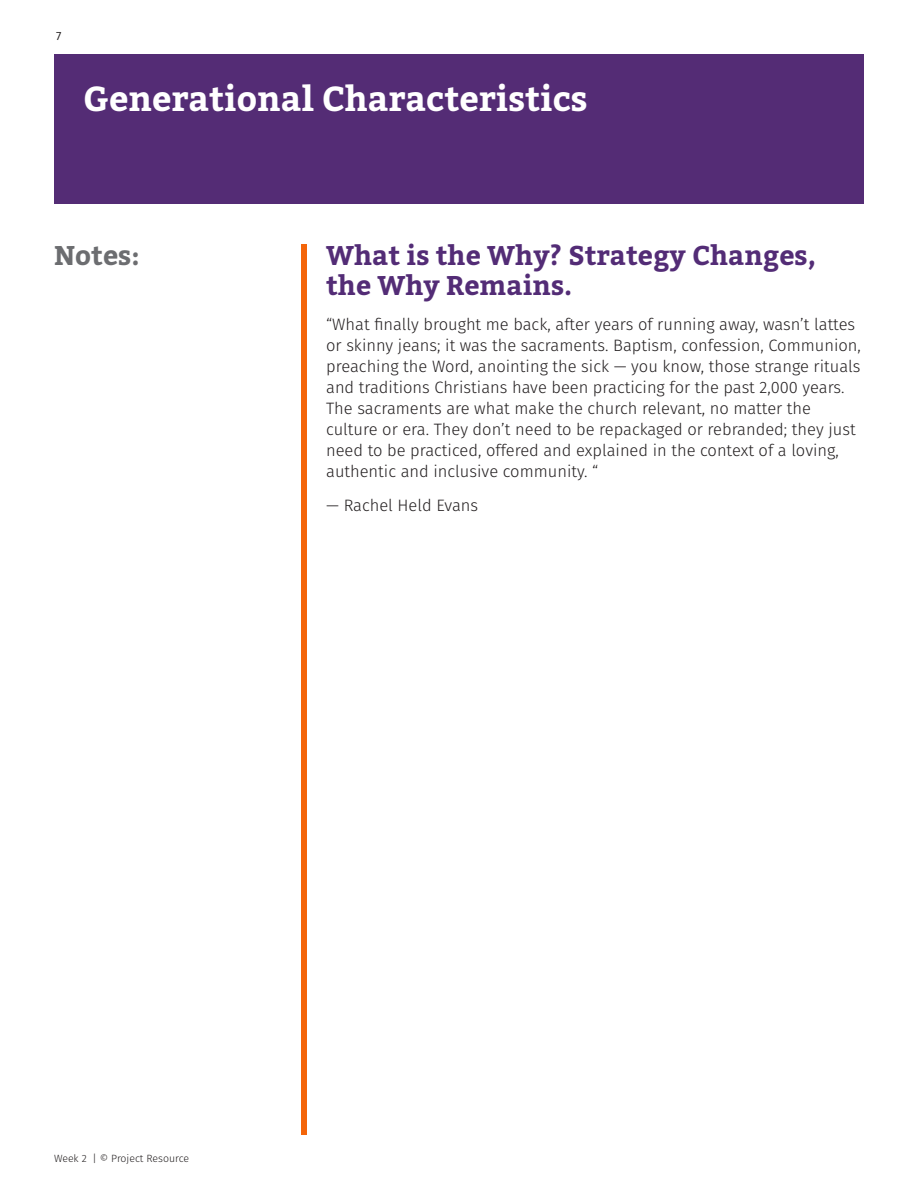
<style>
.page{position:relative;width:918px;height:1188px;background:#fff}
.page>*{position:absolute;margin:0;border:0;box-sizing:border-box;transform-origin:0 0}
.Page_Headers{font:700 34.5px "Bitter";color:#fff}
.Sub_Headers{font:700 27px/30px "Bitter";color:#532c76}
.t1{font:700 27px "Bitter";color:#6c6d70}
.Bullet_Point_Level_1{font:300 16.5px/21px "Fira Sans";color:#231f20}
.t2{font:12px "Fira Sans";color:#231f20}
.t3{font:300 10.5px "Fira Sans";color:#231f20}
</style>
<div class="page">
<div style="left:54px;top:54px;width:810px;height:150px;background:#542c75"></div>
<div style="left:301px;top:244px;width:6px;height:891px;background:#f46509"></div>
<p class="t2" style="left:56px;top:27px;width:7px">7</p>
<p class="Page_Headers" style="left:83px;top:73px;width:506px">Generational Characteristics</p>
<h2 class="t1" style="left:54px;top:235px;width:87px">Notes:</h2>
<p class="Sub_Headers" style="left:326px;top:240px;width:491px">What is the Why? Strategy Changes, the Why Remains.</p>
<p class="Bullet_Point_Level_1" style="left:326px;top:314px;width:536px">“What finally brought me back, after years of running away, wasn’t lattes or skinny jeans; it was the sacraments. Baptism, confession, Communion, preaching the Word, anointing the sick — you know, those strange rituals and traditions Christians have been practicing for the past 2,000 years.<br>The sacraments are what make the church relevant, no matter the culture or era. They don’t need to be repackaged or rebranded; they just need to be practiced, offered and explained in the context of a loving, authentic and inclusive community. “</p>
<p class="Bullet_Point_Level_1" style="left:326px;top:495px;width:153px">— Rachel Held Evans</p>
<p class="t3" style="left:54px;top:1151px;width:137px">Week 2 | © Project Resource</p>
</div>
